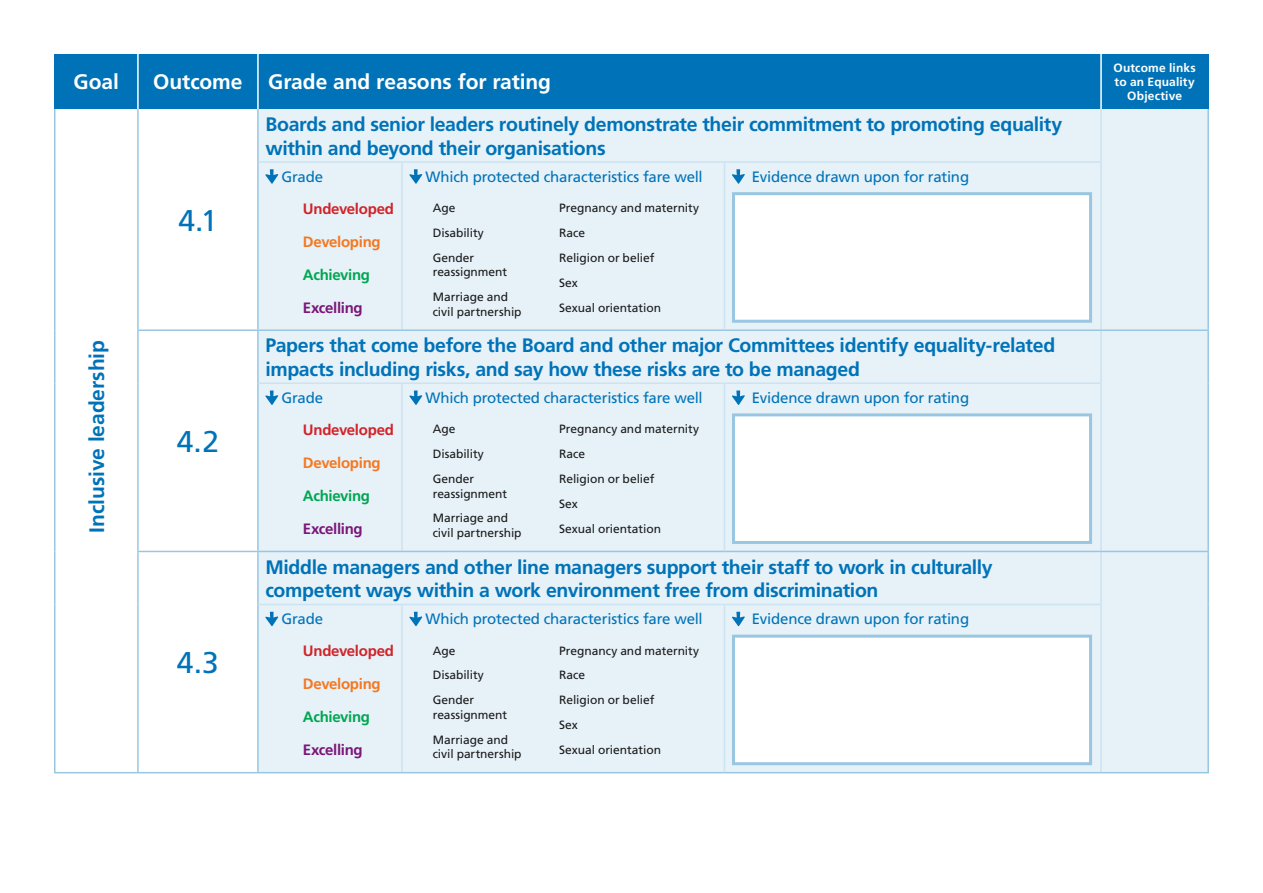
<style>
.page{position:relative;width:1263px;height:893px;background:#fff}
.page>*{position:absolute;margin:0;border:0;box-sizing:border-box;transform-origin:0 0}
.t1{font:30px "Frutiger LT Pro";color:#0073b8}
.t2{font:700 21px "Frutiger LT Pro";letter-spacing:-.005em;color:#fff}
.t3{font:700 21px "Frutiger LT Pro";letter-spacing:-.005em;color:#0073b8}
.table_header_1{font:700 19.5px/23.4px "Frutiger LT Pro";letter-spacing:-.02em;color:#0073b8}
.table_header_1-2{font:15px "Frutiger LT Pro";letter-spacing:-.015em;color:#0073b8}
.t4{font:700 15px "Frutiger LT Pro";letter-spacing:-.02em;color:#d12429}
.t5{font:700 15px "Frutiger LT Pro";letter-spacing:-.02em;color:#f57821}
.t6{font:700 15px "Frutiger LT Pro";letter-spacing:-.025em;color:#00a652}
.t7{font:700 15px "Frutiger LT Pro";letter-spacing:-.025em;color:#7a1778}
.t8{font:12px/24.9px "Frutiger LT Pro";letter-spacing:-.005em;color:#1a1a1a}
.t9{font:700 12px/14.4px "Frutiger LT Pro";letter-spacing:.01em;color:#fff;text-align:center}
</style>
<div class="page">
<div style="left:56px;top:54px;width:1151px;height:55px;background:#0073b8"></div>
<div style="left:259px;top:109px;width:948px;height:663px;background:#e6f1f8"></div>
<hr style="left:54px;top:109px;width:2px;height:53px;background:#99c7e2">
<hr style="left:54px;top:162px;width:2px;height:168px;background:#99c7e2">
<hr style="left:54px;top:330px;width:2px;height:53px;background:#99c7e2">
<hr style="left:54px;top:383px;width:2px;height:168px;background:#99c7e2">
<hr style="left:54px;top:551px;width:2px;height:53px;background:#99c7e2">
<hr style="left:54px;top:604px;width:2px;height:168px;background:#99c7e2">
<hr style="left:54px;top:772px;width:84px;height:1px;background:#99c7e2">
<hr style="left:137px;top:109px;width:2px;height:53px;background:#99c7e2">
<hr style="left:137px;top:162px;width:2px;height:167px;background:#99c7e2">
<hr style="left:257px;top:109px;width:2px;height:53px;background:#99c7e2">
<hr style="left:257px;top:331px;width:2px;height:52px;background:#99c7e2">
<hr style="left:257px;top:552px;width:2px;height:52px;background:#99c7e2">
<hr style="left:1207px;top:109px;width:2px;height:53px;background:#99c7e2">
<hr style="left:1207px;top:162px;width:2px;height:167px;background:#99c7e2">
<hr style="left:1207px;top:331px;width:2px;height:52px;background:#99c7e2">
<hr style="left:1207px;top:383px;width:2px;height:168px;background:#99c7e2">
<hr style="left:1207px;top:552px;width:2px;height:52px;background:#99c7e2">
<hr style="left:1207px;top:604px;width:2px;height:168px;background:#99c7e2">
<hr style="left:257px;top:162px;width:2px;height:167px;background:#99c7e2">
<hr style="left:257px;top:383px;width:2px;height:168px;background:#99c7e2">
<hr style="left:257px;top:604px;width:2px;height:168px;background:#99c7e2">
<hr style="left:137px;top:329px;width:121px;height:2px;background:#99c7e2">
<hr style="left:137px;top:331px;width:2px;height:52px;background:#99c7e2">
<hr style="left:137px;top:383px;width:2px;height:168px;background:#99c7e2">
<hr style="left:137px;top:551px;width:121px;height:1px;background:#99c7e2">
<hr style="left:137px;top:552px;width:2px;height:52px;background:#99c7e2">
<hr style="left:137px;top:604px;width:2px;height:168px;background:#99c7e2">
<hr style="left:138px;top:772px;width:120px;height:1px;background:#99c7e2">
<hr style="left:1100px;top:109px;width:2px;height:52px;background:#cce3f1">
<hr style="left:1100px;top:331px;width:2px;height:51px;background:#cce3f1">
<hr style="left:1100px;top:552px;width:2px;height:52px;background:#cce3f1">
<hr style="left:259px;top:161px;width:143px;height:2px;background:#cce3f1">
<hr style="left:402px;top:161px;width:322px;height:2px;background:#cce3f1">
<hr style="left:401px;top:163px;width:2px;height:166px;background:#cce3f1">
<hr style="left:724px;top:161px;width:378px;height:2px;background:#cce3f1">
<hr style="left:724px;top:163px;width:1px;height:166px;background:#cce3f1">
<hr style="left:1100px;top:163px;width:2px;height:166px;background:#cce3f1">
<hr style="left:259px;top:382px;width:143px;height:2px;background:#cce3f1">
<hr style="left:402px;top:382px;width:322px;height:2px;background:#cce3f1">
<hr style="left:401px;top:384px;width:2px;height:167px;background:#cce3f1">
<hr style="left:724px;top:382px;width:378px;height:2px;background:#cce3f1">
<hr style="left:724px;top:384px;width:1px;height:167px;background:#cce3f1">
<hr style="left:1100px;top:384px;width:2px;height:167px;background:#cce3f1">
<hr style="left:259px;top:604px;width:143px;height:1px;background:#cce3f1">
<hr style="left:402px;top:604px;width:322px;height:1px;background:#cce3f1">
<hr style="left:401px;top:605px;width:2px;height:167px;background:#cce3f1">
<hr style="left:724px;top:604px;width:378px;height:1px;background:#cce3f1">
<hr style="left:724px;top:605px;width:1px;height:167px;background:#cce3f1">
<hr style="left:1100px;top:605px;width:2px;height:167px;background:#cce3f1">
<hr style="left:137px;top:54px;width:2px;height:55px;background:#fff">
<hr style="left:257px;top:54px;width:2px;height:55px;background:#fff">
<hr style="left:1100px;top:54px;width:2px;height:55px;background:#fff">
<hr style="left:54px;top:54px;width:2px;height:55px;background:#0073b8">
<hr style="left:1207px;top:54px;width:2px;height:55px;background:#0073b8">
<hr style="left:258px;top:329px;width:144px;height:2px;background:#99c7e2">
<hr style="left:402px;top:329px;width:322px;height:2px;background:#99c7e2">
<hr style="left:724px;top:329px;width:377px;height:2px;background:#99c7e2">
<hr style="left:258px;top:551px;width:144px;height:1px;background:#99c7e2">
<hr style="left:402px;top:551px;width:322px;height:1px;background:#99c7e2">
<hr style="left:724px;top:551px;width:377px;height:1px;background:#99c7e2">
<hr style="left:1101px;top:329px;width:108px;height:2px;background:#99c7e2">
<hr style="left:1101px;top:551px;width:108px;height:1px;background:#99c7e2">
<hr style="left:258px;top:772px;width:144px;height:1px;background:#99c7e2">
<hr style="left:402px;top:772px;width:322px;height:1px;background:#99c7e2">
<hr style="left:724px;top:772px;width:377px;height:1px;background:#99c7e2">
<hr style="left:1101px;top:772px;width:108px;height:1px;background:#99c7e2">
<svg style="left:265px;top:169px;width:13px;height:15px"></svg>
<svg style="left:409px;top:169px;width:13px;height:15px"></svg>
<svg style="left:732px;top:169px;width:13px;height:15px"></svg>
<div style="left:732px;top:192px;width:360px;height:131px;background:#fff;border:3px solid #99c7e2"></div>
<svg style="left:265px;top:390px;width:13px;height:15px"></svg>
<svg style="left:409px;top:390px;width:13px;height:15px"></svg>
<svg style="left:732px;top:390px;width:13px;height:15px"></svg>
<div style="left:732px;top:413px;width:360px;height:131px;background:#fff;border:3px solid #99c7e2"></div>
<svg style="left:265px;top:612px;width:13px;height:14px"></svg>
<svg style="left:409px;top:612px;width:13px;height:14px"></svg>
<svg style="left:732px;top:612px;width:13px;height:14px"></svg>
<div style="left:732px;top:635px;width:360px;height:130px;background:#fff;border:3px solid #99c7e2"></div>
<p class="t2" style="left:74px;top:70px;width:47px">Goal</p>
<p class="t2" style="left:153px;top:70px;width:91px">Outcome</p>
<p class="t2" style="left:268px;top:70px;width:284px">Grade and reasons for rating</p>
<p class="t9" style="left:1113px;top:60px;width:84px">Outcome links to an Equality<br>Objective</p>
<p class="t3" style="left:85px;top:532px;width:194px;rotate:-90deg">Inclusive leadership</p>
<p class="t1" style="left:178px;top:203px;width:41px">4.1</p>
<p class="t1" style="left:177px;top:424px;width:44px">4.2</p>
<p class="t1" style="left:177px;top:645px;width:44px">4.3</p>
<p class="table_header_1" style="left:265px;top:113px;width:798px">Boards and senior leaders routinely demonstrate their commitment to promoting equality within and beyond their organisations</p>
<p class="table_header_1-2" style="left:281px;top:167px;width:43px">Grade</p>
<p class="t4" style="left:303px;top:200px;width:93px">Undeveloped</p>
<p class="t5" style="left:303px;top:233px;width:79px">Developing</p>
<p class="t6" style="left:303px;top:266px;width:69px">Achieving</p>
<p class="t7" style="left:303px;top:299px;width:61px">Excelling</p>
<p class="table_header_1-2" style="left:425px;top:167px;width:279px">Which protected characteristics fare well</p>
<p class="t8" style="left:433px;top:196px;width:53px">Age<br>Disability<br>Gender</p>
<p class="t8" style="left:433px;top:260px;width:77px">reassignment<br>Marriage and</p>
<p class="t8" style="left:433px;top:299px;width:90px">civil partnership</p>
<p class="table_header_1-2" style="left:752px;top:167px;width:219px">Evidence drawn upon for rating</p>
<p class="t8" style="left:559px;top:196px;width:142px">Pregnancy and maternity<br>Race<br>Religion or belief<br>Sex<br>Sexual orientation</p>
<p class="table_header_1" style="left:265px;top:334px;width:791px">Papers that come before the Board and other major Committees identify equality-related impacts including risks, and say how these risks are to be managed</p>
<p class="table_header_1-2" style="left:281px;top:389px;width:43px">Grade</p>
<p class="t4" style="left:303px;top:421px;width:93px">Undeveloped</p>
<p class="t5" style="left:303px;top:454px;width:79px">Developing</p>
<p class="t6" style="left:303px;top:487px;width:69px">Achieving</p>
<p class="t7" style="left:303px;top:520px;width:61px">Excelling</p>
<p class="table_header_1-2" style="left:425px;top:389px;width:279px">Which protected characteristics fare well</p>
<p class="t8" style="left:433px;top:417px;width:53px">Age<br>Disability<br>Gender</p>
<p class="t8" style="left:433px;top:481px;width:77px">reassignment<br>Marriage and</p>
<p class="t8" style="left:433px;top:520px;width:90px">civil partnership</p>
<p class="table_header_1-2" style="left:752px;top:389px;width:219px">Evidence drawn upon for rating</p>
<p class="t8" style="left:559px;top:417px;width:142px">Pregnancy and maternity<br>Race<br>Religion or belief<br>Sex<br>Sexual orientation</p>
<p class="table_header_1" style="left:265px;top:555px;width:729px">Middle managers and other line managers support their staff to work in culturally competent ways within a work environment free from discrimination</p>
<p class="table_header_1-2" style="left:281px;top:610px;width:43px">Grade</p>
<p class="t4" style="left:303px;top:642px;width:93px">Undeveloped</p>
<p class="t5" style="left:303px;top:675px;width:79px">Developing</p>
<p class="t6" style="left:303px;top:708px;width:69px">Achieving</p>
<p class="t7" style="left:303px;top:741px;width:61px">Excelling</p>
<p class="table_header_1-2" style="left:425px;top:610px;width:279px">Which protected characteristics fare well</p>
<p class="t8" style="left:433px;top:638px;width:53px">Age<br>Disability<br>Gender</p>
<p class="t8" style="left:433px;top:702px;width:77px">reassignment<br>Marriage and</p>
<p class="t8" style="left:433px;top:741px;width:90px">civil partnership</p>
<p class="table_header_1-2" style="left:752px;top:610px;width:219px">Evidence drawn upon for rating</p>
<p class="t8" style="left:559px;top:638px;width:142px">Pregnancy and maternity<br>Race<br>Religion or belief<br>Sex<br>Sexual orientation</p>
</div>
